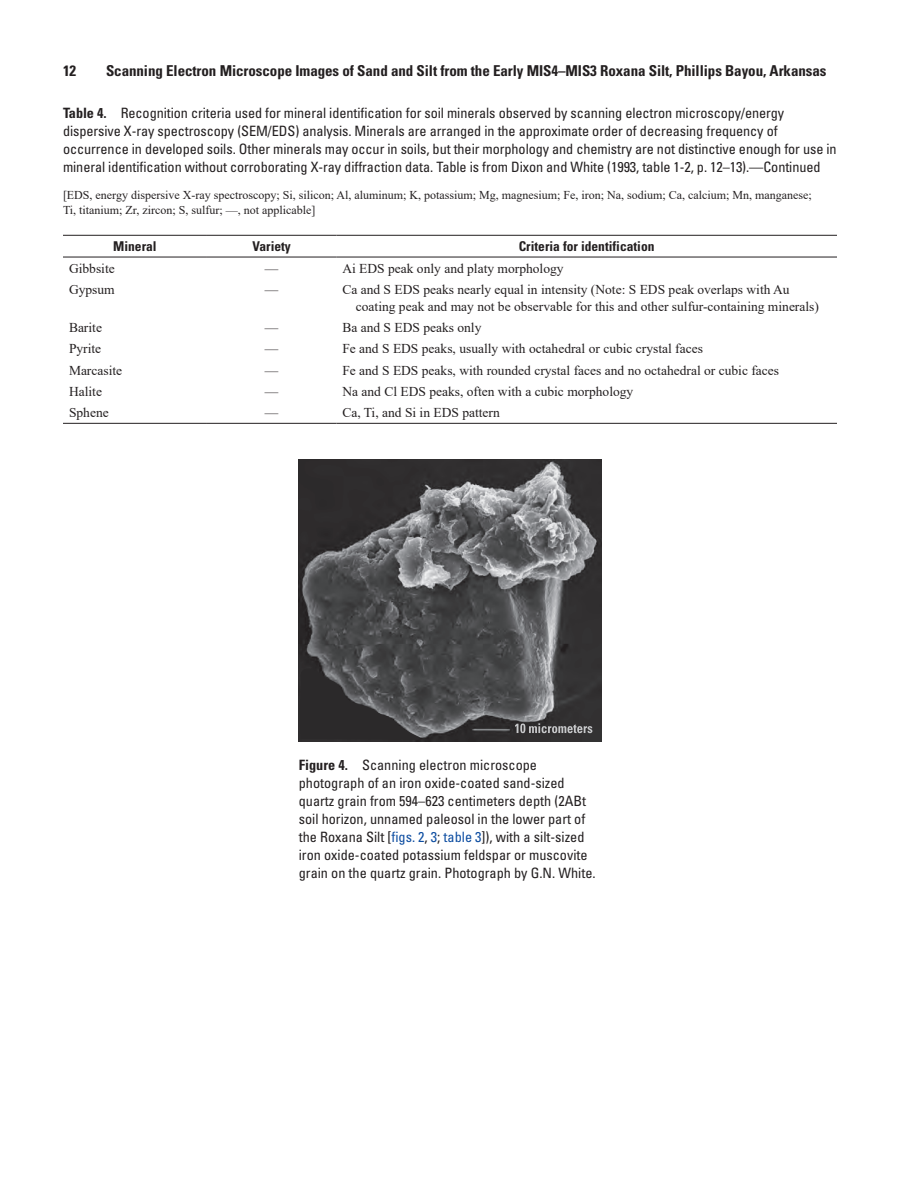
<style>
.page{position:relative;width:918px;height:1188px;background:#fff}
.page>*{position:absolute;margin:0;border:0;box-sizing:border-box;transform-origin:0 0}
.t1{font:700 condensed 15px "Univers";letter-spacing:-.005em;color:#231f20}
.TableTitle{font:condensed 14.25px/18px "Univers";letter-spacing:-.005em;color:#231f20}
.FigureCaption{font:condensed 14.25px/18px "Univers";color:#231f20}
.TableCellBody{font:13.5px/16.5px "Times New Roman";color:#231f20}
.TableCellHeading{font:700 condensed 13.5px "Univers";color:#231f20}
.TableCellCenter{font:13.5px "Times New Roman";color:#231f20}
.TableHeadnote{font:12px/15px "Times New Roman";color:#231f20}
.s1{font-weight:700}
.s2{color:#0d4da1}
</style>
<div class="page">
<hr style="left:336px;top:423px;width:501px;height:1px;background:#231f20">
<hr style="left:207px;top:423px;width:129px;height:1px;background:#231f20">
<hr style="left:63px;top:423px;width:144px;height:1px;background:#231f20">
<hr style="left:336px;top:235px;width:501px;height:1px;background:#231f20">
<hr style="left:336px;top:257px;width:501px;height:1px;background:#231f20">
<hr style="left:207px;top:235px;width:129px;height:1px;background:#231f20">
<hr style="left:207px;top:257px;width:129px;height:1px;background:#231f20">
<hr style="left:63px;top:235px;width:144px;height:1px;background:#231f20">
<hr style="left:63px;top:257px;width:144px;height:1px;background:#231f20">
<img style="left:299px;top:459px;width:302px;height:282px">
<svg style="left:515px;top:723px;width:77px;height:10px"></svg>
<svg style="left:299px;top:668px;width:121px;height:72px;background:#3f3e40"></svg>
<p class="t1" style="left:63px;top:62px;width:15px">12</p>
<p class="t1" style="left:106px;top:62px;width:722px">Scanning Electron Microscope Images of Sand and Silt from the Early MIS4–MIS3 Roxana Silt, Phillips Bayou, Arkansas</p>
<p class="TableTitle" style="left:63px;top:104px;width:775px"><span class="s1">Table 4.</span> Recognition criteria used for mineral identification for soil minerals observed by scanning electron microscopy/energy dispersive X-ray spectroscopy (SEM/EDS) analysis. Minerals are arranged in the approximate order of decreasing frequency of occurrence in developed soils. Other minerals may occur in soils, but their morphology and chemistry are not distinctive enough for use in mineral identification without corroborating X-ray diffraction data. Table is from Dixon and White (1993, table 1-2, p. 12–13).—Continued</p>
<p class="TableHeadnote" style="left:63px;top:187px;width:750px">[EDS, energy dispersive X-ray spectroscopy; Si, silicon; Al, aluminum; K, potassium; Mg, magnesium; Fe, iron; Na, sodium; Ca, calcium; Mn, manganese;<br>Ti, titanium; Zr, zircon; S, sulfur; —, not applicable]</p>
<p class="TableCellHeading" style="left:113px;top:238px;width:45px">Mineral</p>
<p class="TableCellHeading" style="left:252px;top:238px;width:40px">Variety</p>
<p class="TableCellHeading" style="left:519px;top:238px;width:137px">Criteria for identification</p>
<p class="TableCellBody" style="left:69px;top:259px;width:47px">Gibbsite</p>
<p class="TableCellCenter" style="left:265px;top:259px;width:15px">—</p>
<p class="TableCellBody" style="left:342px;top:259px;width:223px">Ai EDS peak only and platy morphology</p>
<p class="TableCellBody" style="left:69px;top:281px;width:47px">Gypsum</p>
<p class="TableCellCenter" style="left:265px;top:280px;width:15px">—</p>
<p class="TableCellBody" style="left:356px;top:281px;width:465px;text-indent:-14px">Ca and S EDS peaks nearly equal in intensity (Note: S EDS peak overlaps with Au coating peak and may not be observable for this and other sulfur-containing minerals)</p>
<p class="TableCellBody" style="left:69px;top:319px;width:34px">Barite</p>
<p class="TableCellCenter" style="left:265px;top:318px;width:15px">—</p>
<p class="TableCellBody" style="left:342px;top:319px;width:141px">Ba and S EDS peaks only</p>
<p class="TableCellBody" style="left:69px;top:340px;width:34px">Pyrite</p>
<p class="TableCellCenter" style="left:265px;top:339px;width:15px">—</p>
<p class="TableCellBody" style="left:342px;top:340px;width:362px">Fe and S EDS peaks, usually with octahedral or cubic crystal faces</p>
<p class="TableCellBody" style="left:69px;top:361px;width:55px">Marcasite</p>
<p class="TableCellCenter" style="left:265px;top:361px;width:15px">—</p>
<p class="TableCellBody" style="left:342px;top:361px;width:438px">Fe and S EDS peaks, with rounded crystal faces and no octahedral or cubic faces</p>
<p class="TableCellBody" style="left:69px;top:383px;width:34px">Halite</p>
<p class="TableCellCenter" style="left:265px;top:382px;width:15px">—</p>
<p class="TableCellBody" style="left:342px;top:383px;width:292px">Na and Cl EDS peaks, often with a cubic morphology</p>
<p class="TableCellBody" style="left:69px;top:404px;width:41px">Sphene</p>
<p class="TableCellCenter" style="left:265px;top:403px;width:15px">—</p>
<p class="TableCellBody" style="left:342px;top:404px;width:159px">Ca, Ti, and Si in EDS pattern</p>
<p class="FigureCaption" style="left:299px;top:755px;width:298px"><span class="s1">Figure 4.</span> Scanning electron microscope photograph of an iron oxide-coated sand-sized quartz grain from 594–623 centimeters depth (2ABt soil horizon, unnamed paleosol in the lower part of the Roxana Silt [<span class="s2">figs. 2</span>, <span class="s2">3</span>; <span class="s2">table 3</span>]), with a silt-sized iron oxide-coated potassium feldspar or muscovite grain on the quartz grain. Photograph by G.N. White.</p>
</div>
